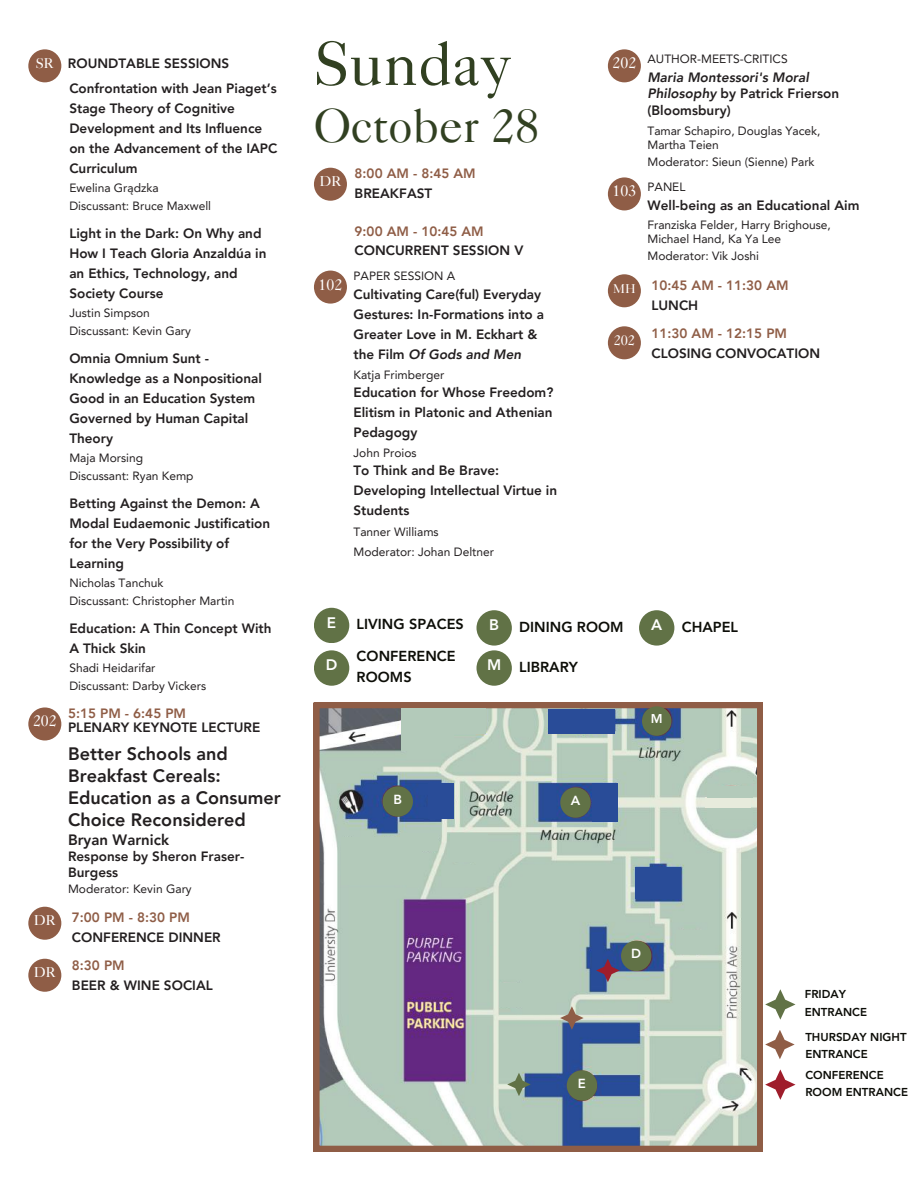
<style>
.page{position:relative;width:918px;height:1188px;background:#fff}
.page>*{position:absolute;margin:0;border:0;box-sizing:border-box;transform-origin:0 0}
.t1{font:63px "Caslon 540 LT Std";letter-spacing:-.005em;color:#314021}
.t2{font:48px "Caslon 540 LT Std";color:#314021}
.t3{font:800 18px/22px "Avenir LT Pro";color:#231f20}
.t4{font:15.75px "Caslon 540 LT Std";color:#fff}
.t5{font:800 15.3px "Avenir LT Pro";color:#fff}
.t6{font:800 15px "Avenir LT Pro";color:#231f20}
.t7{font:800 14.4px/21.8px "Avenir LT Pro";color:#0c0d07}
.t8{font:14.25px "Caslon 540 LT Std";color:#fff}
.t9{font:800 13.5px/20px "Avenir LT Pro";color:#231f20}
.t10{font:800 13.5px "Avenir LT Pro";color:#8f5d46}
.t11{font:italic 800 13.5px/16.8px "Avenir LT Pro";color:#231f20}
.t12{font:800 13.2px "Avenir LT Pro";color:#fff}
.t13{font:12.75px "Caslon 540 LT Std";color:#fff}
.t14{font:800 12.75px "Avenir LT Pro";color:#fff}
.t15{font:12px/18px "Avenir LT Pro";color:#231f20}
.t16{font:800 11.4px/17.2px "Avenir LT Pro";color:#0c0d07}
.s1{font-family:"Caslon 540 LT Std";font-weight:400;font-size:14.25px;color:#fff}
.s2{font-style:normal}
.s3{font-style:italic}
</style>
<div class="page">
<div style="left:314px;top:271px;width:33px;height:33px;background:#8f5d46;border-radius:50%"></div>
<div style="left:608px;top:177px;width:33px;height:33px;background:#8f5d46;border-radius:50%"></div>
<div style="left:608px;top:49px;width:33px;height:33px;background:#8f5d46;border-radius:50%"></div>
<div style="left:608px;top:274px;width:33px;height:33px;background:#8f5d46;border-radius:50%"></div>
<div style="left:608px;top:326px;width:33px;height:33px;background:#8f5d46;border-radius:50%"></div>
<div style="left:28px;top:707px;width:33px;height:34px;background:#8f5d46;border-radius:50%"></div>
<div style="left:28px;top:907px;width:33px;height:33px;background:#8f5d46;border-radius:50%"></div>
<div style="left:28px;top:959px;width:33px;height:33px;background:#8f5d46;border-radius:50%"></div>
<div style="left:314px;top:168px;width:33px;height:33px;background:#8f5d46;border-radius:50%"></div>
<div style="left:28px;top:49px;width:33px;height:33px;background:#8f5d46;border-radius:50%"></div>
<svg style="left:314px;top:703px;width:449px;height:448px;background:#aab5b3"></svg>
<div style="left:314px;top:608px;width:35px;height:35px;background:#617246;border-radius:50%"></div>
<div style="left:314px;top:650px;width:35px;height:36px;background:#617246;border-radius:50%"></div>
<div style="left:477px;top:610px;width:35px;height:36px;background:#617246;border-radius:50%"></div>
<div style="left:477px;top:650px;width:35px;height:36px;background:#617246;border-radius:50%"></div>
<div style="left:451px;top:833px;width:37px;height:28px;background:#b3caba"></div>
<div style="left:499px;top:983px;width:39px;height:23px;background:#b3caba"></div>
<div style="left:676px;top:931px;width:39px;height:23px;background:#b3caba"></div>
<div style="left:341px;top:838px;width:81px;height:47px;background:#b3caba"></div>
<div style="left:400px;top:833px;width:38px;height:18px;background:#b3caba"></div>
<div style="left:549px;top:709px;width:66px;height:25px;background:#294c98"></div>
<div style="left:592px;top:783px;width:26px;height:39px;background:#294c98"></div>
<div style="left:428px;top:783px;width:26px;height:36px;background:#294c98"></div>
<div style="left:635px;top:868px;width:46px;height:31px;background:#294c98"></div>
<div style="left:705px;top:798px;width:46px;height:10px;background:#e7ebdc"></div>
<div style="left:707px;top:808px;width:46px;height:10px;background:#b3caba"></div>
<div style="left:707px;top:786px;width:46px;height:12px;background:#b3caba"></div>
<div style="left:402px;top:708px;width:52px;height:42px;background:#b3caba"></div>
<div style="left:454px;top:708px;width:32px;height:26px;background:#b3caba"></div>
<div style="left:621px;top:941px;width:30px;height:30px;background:#617246;border-radius:50%"></div>
<div style="left:567px;top:1070px;width:30px;height:31px;background:#617246;border-radius:50%"></div>
<div style="left:383px;top:786px;width:30px;height:31px;background:#617246;border-radius:50%"></div>
<div style="left:642px;top:706px;width:29px;height:30px;background:#617246;border-radius:50%"></div>
<div style="left:560px;top:787px;width:31px;height:31px;background:#617246;border-radius:50%"></div>
<div style="left:639px;top:610px;width:35px;height:36px;background:#617246;border-radius:50%"></div>
<svg style="left:507px;top:1073px;width:24px;height:23px"></svg>
<svg style="left:560px;top:1006px;width:24px;height:24px"></svg>
<svg style="left:596px;top:959px;width:24px;height:23px"></svg>
<svg style="left:765px;top:1030px;width:30px;height:29px"></svg>
<svg style="left:765px;top:1069px;width:31px;height:31px"></svg>
<svg style="left:765px;top:989px;width:31px;height:31px"></svg>
<p class="t9" style="left:36px;top:55px;width:195px"><span class="s1">SR</span> ROUNDTABLE SESSIONS</p>
<p class="t4" style="left:33px;top:715px;width:25px">202</p>
<p class="t8" style="left:34px;top:916px;width:24px">DR</p>
<p class="t8" style="left:34px;top:968px;width:24px">DR</p>
<p class="t9" style="left:69px;top:80px;width:210px">Confrontation with Jean Piaget’s<br>Stage Theory of Cognitive<br>Development and Its Influence on the Advancement of the IAPC<br>Curriculum</p>
<p class="t15" style="left:69px;top:180px;width:143px">Ewelina Grądzka<br>Discussant: Bruce Maxwell</p>
<p class="t9" style="left:69px;top:225px;width:199px">Light in the Dark: On Why and<br>How I Teach Gloria Anzaldúa in an Ethics, Technology, and<br>Society Course</p>
<p class="t15" style="left:69px;top:305px;width:123px">Justin Simpson<br>Discussant: Kevin Gary</p>
<p class="t9" style="left:69px;top:350px;width:194px">Omnia Omnium Sunt -<br>Knowledge as a Nonpositional<br>Good in an Education System<br>Governed by Human Capital<br>Theory</p>
<p class="t15" style="left:69px;top:450px;width:126px">Maja Morsing<br>Discussant: Ryan Kemp</p>
<p class="t9" style="left:69px;top:495px;width:202px">Betting Against the Demon: A<br>Modal Eudaemonic Justification for the Very Possibility of<br>Learning</p>
<p class="t15" style="left:69px;top:575px;width:167px">Nicholas Tanchuk<br>Discussant: Christopher Martin</p>
<p class="t9" style="left:69px;top:620px;width:204px">Education: A Thin Concept With<br>A Thick Skin</p>
<p class="t15" style="left:69px;top:660px;width:138px">Shadi Heidarifar<br>Discussant: Darby Vickers</p>
<p class="t10" style="left:68px;top:707px;width:120px">5:15 PM - 6:45 PM</p>
<p class="t9" style="left:68px;top:719px;width:194px">PLENARY KEYNOTE LECTURE</p>
<h3 class="t3" style="left:68px;top:744px;width:214px">Better Schools and<br>Breakfast Cereals:<br>Education as a Consumer<br>Choice Reconsidered</h3>
<p class="t6" style="left:68px;top:834px;width:103px">Bryan Warnick</p>
<p class="t9" style="left:68px;top:850px;width:178px;line-height:16px">Response by Sheron Fraser-<br>Burgess</p>
<p class="t15" style="left:68px;top:881px;width:125px">Moderator: Kevin Gary</p>
<p class="t10" style="left:72px;top:912px;width:120px">7:00 PM - 8:30 PM</p>
<p class="t9" style="left:72px;top:929px;width:150px">CONFERENCE DINNER</p>
<p class="t10" style="left:72px;top:960px;width:54px">8:30 PM</p>
<p class="t9" style="left:72px;top:977px;width:142px">BEER &amp; WINE SOCIAL</p>
<h1 class="t1" style="left:314px;top:41px;width:199px">Sunday</h1>
<h2 class="t2" style="left:314px;top:109px;width:227px">October 28</h2>
<p class="t8" style="left:319px;top:176px;width:24px">DR</p>
<p class="t10" style="left:355px;top:168px;width:123px">8:00 AM - 8:45 AM</p>
<p class="t9" style="left:355px;top:184px;width:79px">BREAKFAST</p>
<p class="t10" style="left:355px;top:226px;width:131px">9:00 AM - 10:45 AM</p>
<p class="t9" style="left:355px;top:241px;width:170px">CONCURRENT SESSION V</p>
<p class="t4" style="left:613px;top:57px;width:25px">202</p>
<p class="t4" style="left:613px;top:185px;width:25px">103</p>
<p class="t15" style="left:647px;top:51px;width:142px">AUTHOR-MEETS-CRITICS</p>
<p class="t11" style="left:647px;top:70px;width:193px">Maria Montessori's Moral<br>Philosophy <span class="s2">by Patrick Frierson (Bloomsbury)</span></p>
<p class="t15" style="left:647px;top:124px;width:175px;line-height:14px">Tamar Schapiro, Douglas Yacek,<br>Martha Teien</p>
<p class="t15" style="left:647px;top:153px;width:169px">Moderator: Sieun (Sienne) Park</p>
<p class="t15" style="left:647px;top:179px;width:39px">PANEL</p>
<p class="t15" style="left:647px;top:219px;width:185px;line-height:14px">Franziska Felder, Harry Brighouse,<br>Michael Hand, Ka Ya Lee</p>
<p class="t15" style="left:647px;top:248px;width:113px">Moderator: Vik Joshi</p>
<p class="t9" style="left:647px;top:196px;width:214px">Well-being as an Educational Aim</p>
<p class="t15" style="left:354px;top:268px;width:103px">PAPER SESSION A</p>
<p class="t9" style="left:354px;top:285px;width:192px">Cultivating Care(ful) Everyday<br>Gestures: In-Formations into a<br>Greater Love in M. Eckhart &amp; the Film <span class="s3">Of Gods and Men</span></p>
<p class="t15" style="left:354px;top:367px;width:92px">Katja Frimberger</p>
<p class="t9" style="left:354px;top:383px;width:201px;text-align:justify">Education for Whose Freedom?<br>Elitism in Platonic and Athenian Pedagogy</p>
<p class="t15" style="left:354px;top:445px;width:65px">John Proios</p>
<p class="t9" style="left:354px;top:461px;width:205px">To Think and Be Brave:<br>Developing Intellectual Virtue in<br>Students</p>
<p class="t15" style="left:354px;top:523px;width:142px;line-height:20px">Tanner Williams<br>Moderator: Johan Deltner</p>
<p class="t4" style="left:319px;top:279px;width:25px">102</p>
<p class="t10" style="left:651px;top:279px;width:139px">10:45 AM - 11:30 AM</p>
<p class="t9" style="left:651px;top:296px;width:48px">LUNCH</p>
<p class="t13" style="left:613px;top:284px;width:24px">MH</p>
<p class="t10" style="left:651px;top:328px;width:137px">11:30 AM - 12:15 PM</p>
<p class="t9" style="left:651px;top:345px;width:170px">CLOSING CONVOCATION</p>
<p class="t8" style="left:614px;top:335px;width:23px">202</p>
<p class="t5" style="left:327px;top:616px;width:11px">E</p>
<p class="t5" style="left:326px;top:659px;width:13px">D</p>
<p class="t7" style="left:357px;top:615px;width:109px">LIVING SPACES</p>
<p class="t7" style="left:357px;top:646px;width:101px">CONFERENCE<br>ROOMS</p>
<p class="t5" style="left:489px;top:619px;width:11px">B</p>
<p class="t5" style="left:487px;top:659px;width:16px">M</p>
<p class="t7" style="left:519px;top:617px;width:106px">DINING ROOM</p>
<p class="t7" style="left:519px;top:657px;width:60px">LIBRARY</p>
<p class="t12" style="left:393px;top:794px;width:10px">B</p>
<p class="t12" style="left:571px;top:795px;width:11px">A</p>
<p class="t5" style="left:651px;top:619px;width:13px">A</p>
<p class="t7" style="left:682px;top:617px;width:58px">CHAPEL</p>
<p class="t14" style="left:651px;top:713px;width:13px">M</p>
<p class="t12" style="left:631px;top:948px;width:11px">D</p>
<p class="t12" style="left:578px;top:1078px;width:10px">E</p>
<p class="t16" style="left:805px;top:987px;width:64px">FRIDAY<br>ENTRANCE</p>
<p class="t16" style="left:805px;top:1029px;width:103px">THURSDAY NIGHT<br>ENTRANCE</p>
<p class="t16" style="left:805px;top:1067px;width:104px">CONFERENCE<br>ROOM ENTRANCE</p>
</div>
